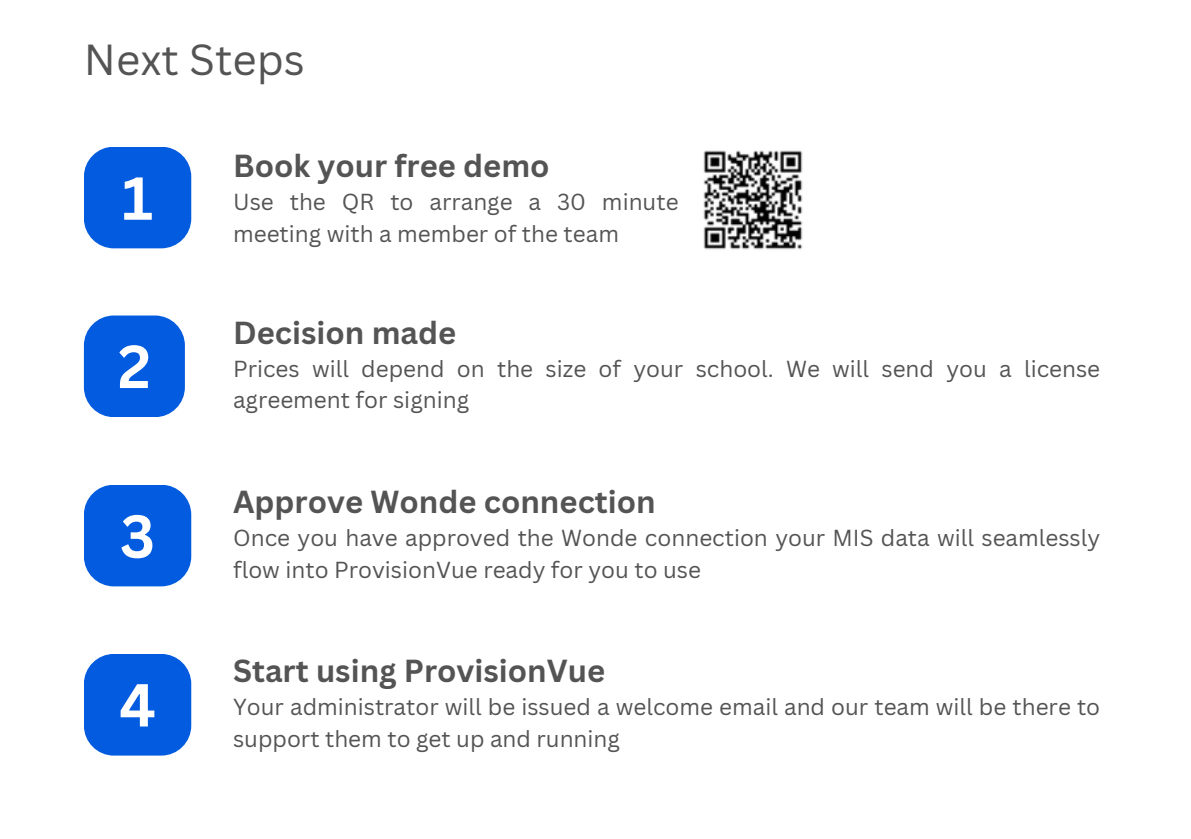
<style>
.page{position:relative;width:1191px;height:839px;background:#fff}
.page>*{position:absolute;margin:0;border:0;box-sizing:border-box;transform-origin:0 0}
.t1{font:700 59.2px "Canva Sans";color:#fff}
.t2{font:42.2px "Canva Sans";color:#545454}
.t3{font:700 31px "Canva Sans";color:#545454}
.t4{font:22.6px/31.6px "Canva Sans";color:#545454}
</style>
<div class="page">
<div style="left:84px;top:484px;width:107px;height:102px;background:#035bdf;border-radius:30px"></div>
<div style="left:84px;top:315px;width:101px;height:102px;background:#035bdf;border-radius:30px"></div>
<div style="left:84px;top:147px;width:107px;height:101px;background:#035bdf;border-radius:30px"></div>
<img style="left:703px;top:150px;width:100px;height:100px">
<div style="left:84px;top:654px;width:107px;height:101px;background:#035bdf;border-radius:30px"></div>
<p class="t2" style="left:84px;top:30px;width:223px">Next Steps</p>
<p class="t1" style="left:122px;top:156px;width:33px">1</p>
<p class="t1" style="left:118px;top:325px;width:34px">2</p>
<p class="t1" style="left:120px;top:494px;width:36px">3</p>
<p class="t1" style="left:119px;top:663px;width:38px">4</p>
<p class="t3" style="left:233px;top:144px;width:318px">Book your free demo</p>
<p class="t4" style="left:233px;top:186px;width:447px">Use the QR to arrange a 30 minute meeting with a member of the team</p>
<p class="t3" style="left:233px;top:311px;width:225px">Decision made</p>
<p class="t4" style="left:233px;top:352px;width:869px">Prices will depend on the size of your school. We will send you a license agreement for signing</p>
<p class="t3" style="left:233px;top:480px;width:424px">Approve Wonde connection</p>
<p class="t4" style="left:233px;top:521px;width:869px">Once you have approved the Wonde connection your MIS data will seamlessly flow into ProvisionVue ready for you to use</p>
<p class="t3" style="left:233px;top:649px;width:374px">Start using ProvisionVue</p>
<p class="t4" style="left:233px;top:690px;width:869px">Your administrator will be issued a welcome email and our team will be there to support them to get up and running</p>
</div>
